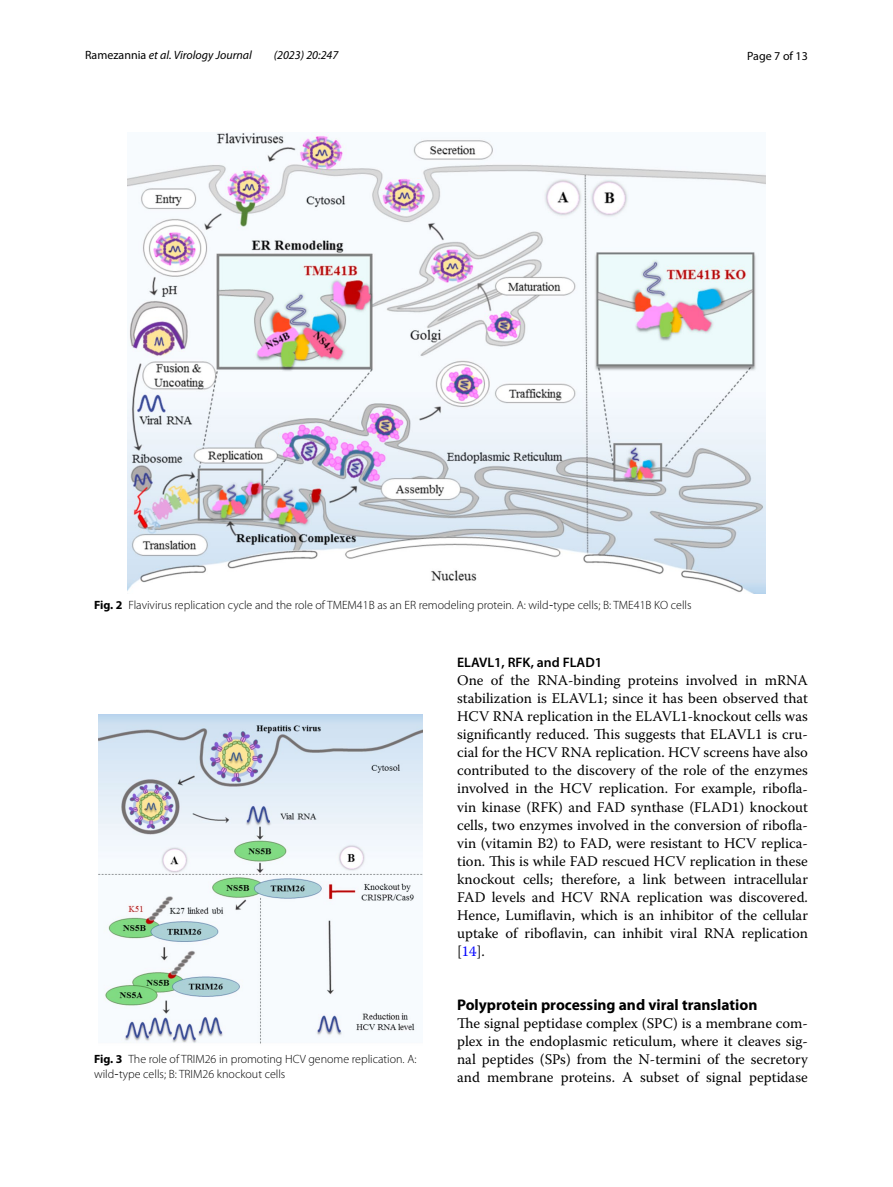
<style>
.page{position:relative;width:893px;height:1187px;background:#fff}
.page>*{position:absolute;margin:0;border:0;box-sizing:border-box;transform-origin:0 0}
.t1{font:700 15.45px "Myriad Pro";color:#000}
.t2{font:14.7px/18px "Warnock Pro";color:#000;text-align:justify}
.t3{font:600 13.8px "Myriad Pro";color:#000}
.t4{font:300 12px/15px "Myriad Pro";color:#000}
.t5{font:italic 12px "Myriad Pro";color:#000}
.t6{font:12px "Myriad Pro";color:#000}
.s1{font-style:normal}
.s2{font-weight:700}
.s3{font-family:"Segoe UI";font-weight:400}
.s4{color:#00f}
</style>
<div class="page">
<img style="left:128px;top:133px;width:637px;height:460px">
<img style="left:99px;top:714px;width:323px;height:330px">
<p class="t5" style="left:85px;top:48px;width:168px"><span class="s1">Ramezannia</span> et al. Virology Journal</p>
<p class="t5" style="left:274px;top:48px;width:66px">(2023) 20:247</p>
<p class="t6" style="left:747px;top:48px;width:62px">Page 7 of 13</p>
<p class="t4" style="left:94px;top:597px;width:599px"><span class="s2">Fig. 2</span> Flavivirus replication cycle and the role of TMEM41B as an ER remodeling protein. A: wild<span class="s3">‐</span>type cells; B: TME41B KO cells</p>
<p class="t4" style="left:94px;top:1051px;width:324px"><span class="s2">Fig. 3</span> The role of TRIM26 in promoting HCV genome replication. A: wild<span class="s3">‐</span>type cells; B: TRIM26 knockout cells</p>
<p class="t3" style="left:457px;top:654px;width:147px">ELAVL1, RFK, and FLAD1</p>
<p class="t2" style="left:457px;top:671px;width:352px">One of the RNA-binding proteins involved in mRNA stabilization is ELAVL1; since it has been observed that HCV RNA replication in the ELAVL1-knockout cells was significantly reduced. This suggests that ELAVL1 is cru&shy;cial for the HCV RNA replication. HCV screens have also contributed to the discovery of the role of the enzymes involved in the HCV replication. For example, ribofla&shy;vin kinase (RFK) and FAD synthase (FLAD1) knockout cells, two enzymes involved in the conversion of ribofla&shy;vin (vitamin B2) to FAD, were resistant to HCV replica&shy;tion. This is while FAD rescued HCV replication in these knockout cells; therefore, a link between intracellular FAD levels and HCV RNA replication was discovered.<br>Hence, Lumiflavin, which is an inhibitor of the cellular uptake of riboflavin, can inhibit viral RNA replication [<span class="s4">14</span>].</p>
<p class="t1" style="left:457px;top:995px;width:302px">Polyprotein processing and viral translation</p>
<p class="t2" style="left:457px;top:1014px;width:352px">The signal peptidase complex (SPC) is a membrane com&shy;plex in the endoplasmic reticulum, where it cleaves sig&shy;nal peptides (SPs) from the N-termini of the secretory and membrane proteins. A subset of signal peptidase</p>
</div>
